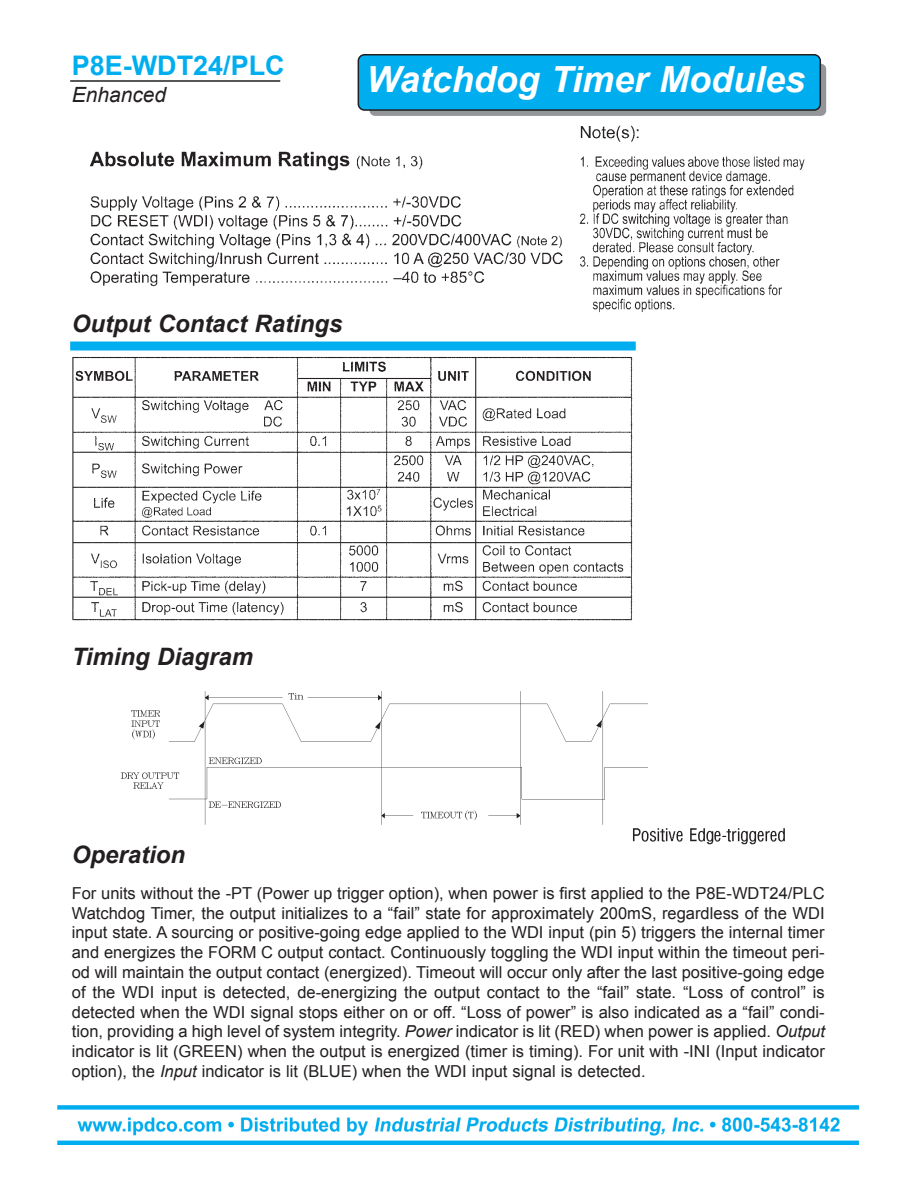
<style>
.page{position:relative;width:918px;height:1188px;background:#fff}
.page>*{position:absolute;margin:0;border:0;box-sizing:border-box;transform-origin:0 0}
.t1{font:italic 700 36px "Arial";color:#fff}
.t2{font:700 27px "Arial";color:#00aeef}
.t3{font:italic 700 24px "Arial";color:#231f20}
.t4{font:italic 21px "Arial";color:#231f20}
.t5{font:16.5px/19.8px "Arial";color:#231f20;text-align:justify}
.s1{font-style:italic}
</style>
<div class="page">
<hr style="left:70px;top:80px;width:210px;height:2px;background:#231f20">
<div style="left:370px;top:64px;width:456px;height:52px;background:#939598;border-radius:5px"></div>
<svg style="left:358px;top:54px;width:463px;height:57px;background:#02a5e2"></svg>
<img style="left:89px;top:125px;width:716px;height:188px">
<img style="left:73px;top:357px;width:560px;height:264px">
<div style="left:70px;top:342px;width:566px;height:9px;background:#00aeef"></div>
<img style="left:120px;top:691px;width:665px;height:154px">
<img style="left:57px;top:1105px;width:802px;height:40px">
<svg style="left:399px;top:1114px;width:8px;height:9px"></svg>
<svg style="left:623px;top:1114px;width:9px;height:9px"></svg>
<h2 class="t2" style="left:72px;top:51px;width:215px">P8E-WDT24/PLC</h2>
<p class="t4" style="left:72px;top:83px;width:96px">Enhanced</p>
<h1 class="t1" style="left:367px;top:59px;width:440px">Watchdog Timer Modules</h1>
<h3 class="t3" style="left:72px;top:311px;width:272px">Output Contact Ratings</h3>
<h3 class="t3" style="left:72px;top:644px;width:183px">Timing Diagram</h3>
<h3 class="t3" style="left:72px;top:841px;width:115px">Operation</h3>
<p class="t5" style="left:72px;top:883px;width:755px">For units without the -PT (Power up trigger option), when power is first applied to the P8E-WDT24/PLC Watchdog Timer, the output initializes to a “fail” state for approximately 200mS, regardless of the WDI input state. A sourcing or positive-going edge applied to the WDI input (pin 5) triggers the internal timer and energizes the FORM C output contact. Continuously toggling the WDI input within the timeout peri&shy;od will maintain the output contact (energized). Timeout will occur only after the last positive-going edge of the WDI input is detected, de-energizing the output contact to the “fail” state. “Loss of control” is detected when the WDI signal stops either on or off. “Loss of power” is also indicated as a “fail” condi&shy;tion, providing a high level of system integrity. <span class="s1">Power</span> indicator is lit (RED) when power is applied. <span class="s1">Output </span>indicator is lit (GREEN) when the output is energized (timer is timing). For unit with -INI (Input indicator option), the <span class="s1">Input</span> indicator is lit (BLUE) when the WDI input signal is detected.</p>
</div>
